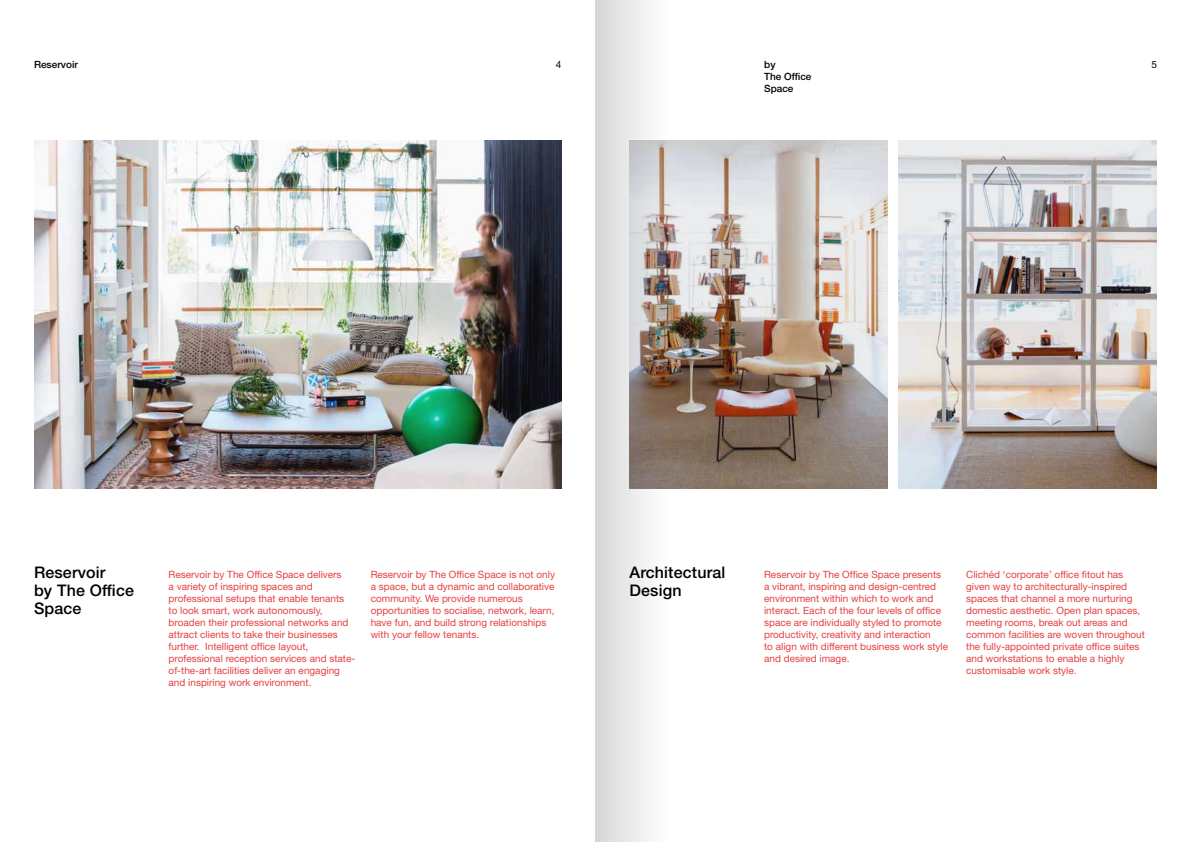
<style>
.page{position:relative;width:1191px;height:842px;background:#fff}
.page>*{position:absolute;margin:0;border:0;box-sizing:border-box;transform-origin:0 0}
.t1{font:500 16px/18px "Helvetica Neue LT Std";letter-spacing:.01em;color:#000}
.t2{font:10px/12px "Helvetica Neue LT Std";color:#e63f40}
.t3{font:500 10px/12px "Helvetica Neue LT Std";color:#000}
.t4{font:10px "Helvetica Neue LT Std";color:#000}
</style>
<div class="page">
<img style="left:899px;top:140px;width:258px;height:348px">
<img style="left:675px;top:140px;width:212px;height:348px">
<img style="left:34px;top:140px;width:527px;height:348px">
<svg style="left:595px;top:0;width:80px;height:842px"></svg>
<p class="t3" style="left:34px;top:58px;width:45px">Reservoir</p>
<p class="t4" style="left:556px;top:59px;width:7px">4</p>
<p class="t3" style="left:764px;top:58px;width:13px">by</p>
<p class="t4" style="left:1151px;top:59px;width:7px">5</p>
<p class="t3" style="left:764px;top:70px;width:49px">The Office<br>Space</p>
<h1 class="t1" style="left:34px;top:563px;width:101px">Reservoir<br>by The Office<br>Space</h1>
<h1 class="t1" style="left:629px;top:563px;width:97px">Architectural<br>Design</h1>
<p class="t2" style="left:169px;top:568px;width:188px">Reservoir by The Office Space delivers<br>a variety of inspiring spaces and professional setups that enable tenants to look smart, work autonomously, broaden their professional networks and attract clients to take their businesses further. Intelligent office layout, professional reception services and state&shy;of-the-art facilities deliver an engaging and inspiring work environment.</p>
<p class="t2" style="left:371px;top:568px;width:186px">Reservoir by The Office Space is not only a space, but a dynamic and collaborative community. We provide numerous opportunities to socialise, network, learn, have fun, and build strong relationships with your fellow tenants.</p>
<p class="t2" style="left:764px;top:568px;width:185px">Reservoir by The Office Space presents a vibrant, inspiring and design-centred environment within which to work and interact. Each of the four levels of office space are individually styled to promote productivity, creativity and interaction<br>to align with different business work style and desired image.</p>
<p class="t2" style="left:966px;top:568px;width:180px">Clichéd ‘corporate’ office fitout has given way to architecturally-inspired spaces that channel a more nurturing domestic aesthetic. Open plan spaces, meeting rooms, break out areas and common facilities are woven throughout the fully-appointed private office suites and workstations to enable a highly customisable work style.</p>
</div>
